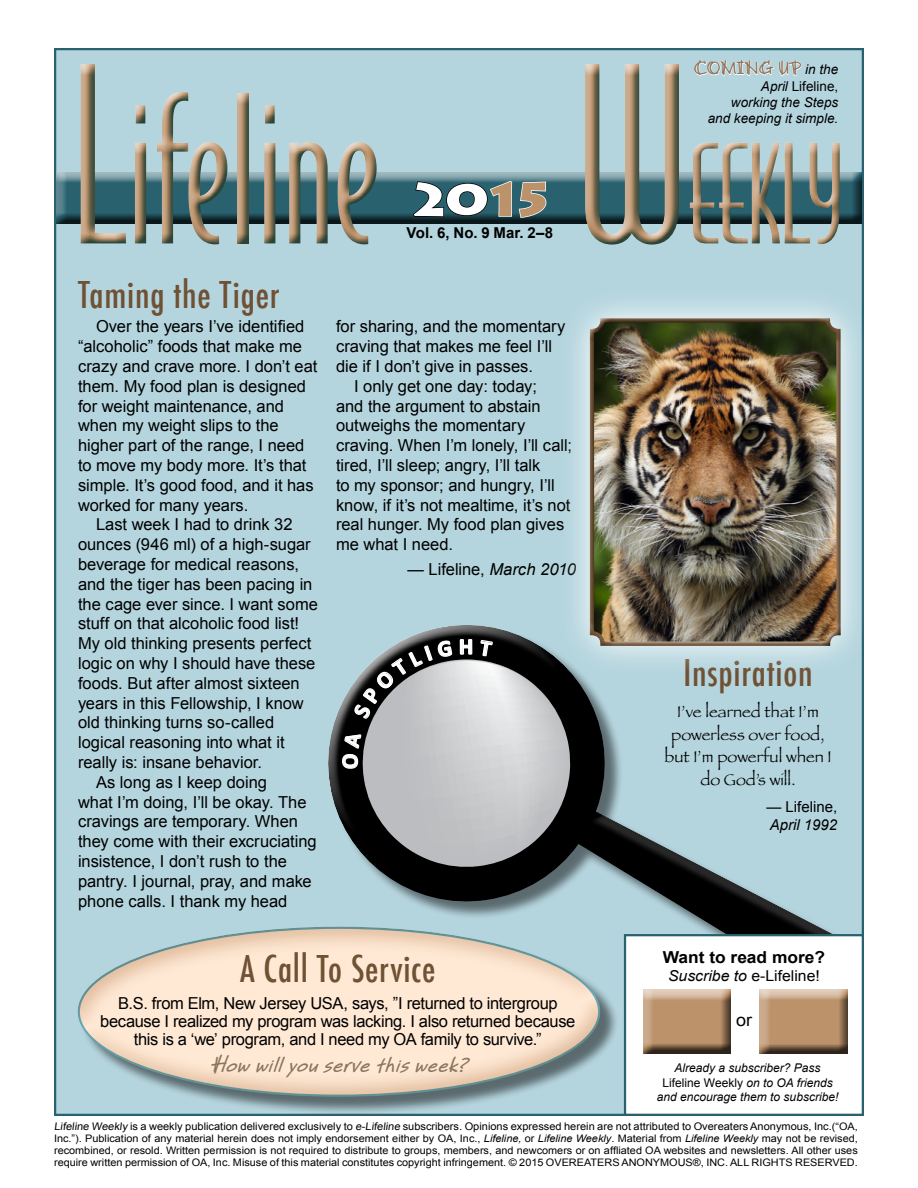
<style>
.page{position:relative;width:918px;height:1188px;background:#fff}
.page>*{position:absolute;margin:0;border:0;box-sizing:border-box;transform-origin:0 0}
.t1{font:195px "Bodega Sans Light Oldstyle";letter-spacing:-.01em;color:#bc926b}
.t2{font:130.5px "Bodega Sans Light Oldstyle";letter-spacing:-.02em;color:#bc926b}
.Paragraph_Style_1{font:900 46.5px "Lithos Pro";color:#fff;scale:1.13 1}
.Headline{font:500 condensed 36px "Futura";letter-spacing:.02em;color:#6f5134}
.t3{font:700 22.8px "Calibri";color:#fff}
.t4{font:italic 700 22.5px "Bruno JB Std";color:#8c745d}
.t5{font:700 18px "Bruno JB Std";color:#8c745d}
.t6{font:17.1px "Arial";color:#000;scale:1.05 1}
.Paragraph_LW_Story{font:16.5px/19.8px "Arial";color:#000}
.Service{font:16.5px/18px "Arial";letter-spacing:-.02em;color:#000;text-align:center}
.Inspiration{font:16.5px/22.5px "Papyrus";color:#000;text-align:center}
.LW_Atrribution{font:16.5px "Arial";letter-spacing:-.005em;color:#000}
.t7{font:700 16.5px "Arial";color:#000;scale:1.05 1}
.LW_Atrribution-2{font:15px "Arial";color:#000;scale:1.05 1}
.t8{font:700 15px "Arial";color:#000}
.LW_Atrribution-3{font:15px "Arial";color:#000}
.LW_Atrribution-4{font:italic 15px "Arial";color:#000}
.Teaser{font:italic 13.5px/16.2px "Arial";color:#000;text-align:right}
.t9{font:13.5px "Arial";color:#000}
.t10{font:italic 12px/14.4px "Arial";color:#000;text-align:center}
.t11{font:10.5px "Arial";color:#000;scale:1.05 1}
.t12{font:10.35px/12px "Arial";color:#000;text-align:justify;scale:1.05 1}
.s1{font-size:232.5px}
.s2{color:#bc926b}
.s3{font-family:"Arial";font-weight:400;font-style:italic;font-size:13.5px;color:#000}
.s4{font-style:italic}
.s5{font-style:normal}
.s6{font-size:10.35px}
</style>
<div class="page">
<div style="left:54px;top:48px;width:810px;height:1068px;background:#b5d5de;border:2px solid #29616f"></div>
<div style="left:50px;top:165px;width:823px;height:61px;background:#000;opacity:.75"></div>
<svg style="left:328px;top:625px;width:535px;height:437px"></svg>
<div style="left:625px;top:935px;width:238px;height:180px;background:#fff"></div>
<div style="left:624px;top:934px;width:240px;height:182px;border:2px solid #29616f"></div>
<div style="left:80px;top:928px;width:539px;height:188px;background:#000;opacity:.5"></div>
<div style="left:65px;top:916px;width:547px;height:183px;background:#bc926b;opacity:.5"></div>
<div style="left:753px;top:982px;width:106px;height:73px;background:#000;opacity:.75"></div>
<div style="left:636px;top:982px;width:106px;height:72px;background:#000;opacity:.75"></div>
<div style="left:71px;top:57px;width:780px;height:199px;background:#004653;opacity:.75"></div>
<svg style="left:412px;top:180px;width:135px;height:39px"></svg>
<svg style="left:694px;top:48px;width:108px;height:63px"></svg>
<svg style="left:560px;top:289px;width:304px;height:386px"></svg>
<div style="left:581px;top:311px;width:271px;height:337px;background:#000;opacity:.75"></div>
<svg style="left:341px;top:638px;width:229px;height:230px"></svg>
<h1 class="t1" style="left:70px;top:53px;width:311px"><span class="s1">L</span>ifeline</h1>
<p class="Paragraph_Style_1" style="left:409px;top:171px;width:131px">20<span class="s2">15</span></p>
<p class="t8" style="left:407px;top:223px;width:148px">Vol. 6, No. 9 Mar. 2–8</p>
<p class="t5" style="left:694px;top:57px;width:146px">COMING UP <span class="s3">in the</span></p>
<p class="t9" style="left:761px;top:77px;width:79px"><span class="s4">April</span> Lifeline,</p>
<p class="Teaser" style="left:708px;top:94px;width:132px">working the Steps and keeping it simple.</p>
<h2 class="t2" style="left:575px;top:116px;width:273px"><span class="s1">W</span>EEKLY</h2>
<p class="Headline" style="left:78px;top:272px;width:203px">Taming the Tiger</p>
<p class="Paragraph_LW_Story" style="left:78px;top:317px;width:241px;text-indent:18px">Over the years I’ve identified “alcoholic” foods that make me crazy and crave more. I don’t eat them. My food plan is designed for weight maintenance, and when my weight slips to the higher part of the range, I need to move my body more. It’s that simple. It’s good food, and it has worked for many years.</p>
<p class="Paragraph_LW_Story" style="left:78px;top:515px;width:242px;text-indent:18px">Last week I had to drink 32 ounces (946 ml) of a high-sugar beverage for medical reasons, and the tiger has been pacing in the cage ever since. I want some stuff on that alcoholic food list!<br>My old thinking presents perfect logic on why I should have these foods. But after almost sixteen years in this Fellowship, I know old thinking turns so-called logical reasoning into what it really is: insane behavior.</p>
<p class="Paragraph_LW_Story" style="left:78px;top:772px;width:240px;text-indent:18px">As long as I keep doing<br>what I’m doing, I’ll be okay. The cravings are temporary. When they come with their excruciating insistence, I don’t rush to the pantry. I journal, pray, and make phone calls. I thank my head</p>
<p class="Paragraph_LW_Story" style="left:336px;top:317px;width:231px">for sharing, and the momentary craving that makes me feel I’ll die if I don’t give in passes.</p>
<p class="Paragraph_LW_Story" style="left:336px;top:376px;width:237px;text-indent:18px">I only get one day: today;<br>and the argument to abstain outweighs the momentary craving. When I’m lonely, I’ll call; tired, I’ll sleep; angry, I’ll talk<br>to my sponsor; and hungry, I’ll know, if it’s not mealtime, it’s not real hunger. My food plan gives me what I need.</p>
<p class="LW_Atrribution" style="left:408px;top:558px;width:170px">— Lifeline, <span class="s4">March 2010</span></p>
<h3 class="t3" style="left:459px;top:632px;width:16px">H</h3>
<p class="Headline" style="left:683px;top:649px;width:131px">Inspiration</p>
<p class="Inspiration" style="left:664px;top:700px;width:169px">I’ve learned that I’m powerless over food, but I’m powerful when I do God’s will.</p>
<p class="LW_Atrribution-3" style="left:766px;top:797px;width:72px">— Lifeline,</p>
<p class="LW_Atrribution-4" style="left:770px;top:815px;width:69px">April 1992</p>
<p class="t7" style="left:663px;top:947px;width:156px">Want to read more?</p>
<p class="LW_Atrribution-2" style="left:668px;top:966px;width:146px"><span class="s4">Suscribe to</span> e-Lifeline!</p>
<p class="t6" style="left:736px;top:1009px;width:17px">or</p>
<p class="Headline" style="left:240px;top:946px;width:197px">A Call To Service</p>
<p class="Service" style="left:100px;top:994px;width:477px">B.S. from Elm, New Jersey USA, says, ”I returned to intergroup because I realized my program was lacking. I also returned because this is a ‘we’ program, and I need my OA family to survive.”</p>
<p class="t4" style="left:209px;top:1050px;width:269px">Howwillyouservethisweek?</p>
<p class="t10" style="left:675px;top:1061px;width:148px">Already a subscriber? Pass</p>
<p class="t10" style="left:657px;top:1075px;width:183px"><span class="s5">Lifeline Weekly</span> on to OA friends and encourage them to subscribe!</p>
<p class="t11" style="left:54px;top:1119px;width:767px">Lifeline Weekly is a weekly publication delivered exclusively to e-Lifeline subscribers. Opinions expressed herein are not attributed to Overeaters Anonymous, Inc.<span class="s6">(“OA,</span></p>
<p class="t12" style="left:54px;top:1132px;width:767px">Inc.”). Publication of any material herein does not imply endorsement either by OA, Inc., <span class="s4">Lifeline,</span> or <span class="s4">Lifeline Weekly</span>. Material from <span class="s4">Lifeline Weekly</span> may not be revised, recombined, or resold. Written permission is not required to distribute to groups, members, and newcomers or on affliated OA websites and newsletters. All other uses require written permission of OA, Inc. Misuse of this material constitutes copyright infringement. © 2015 OVEREATERS ANONYMOUS®, INC. ALL RIGHTS RESERVED.</p>
</div>
